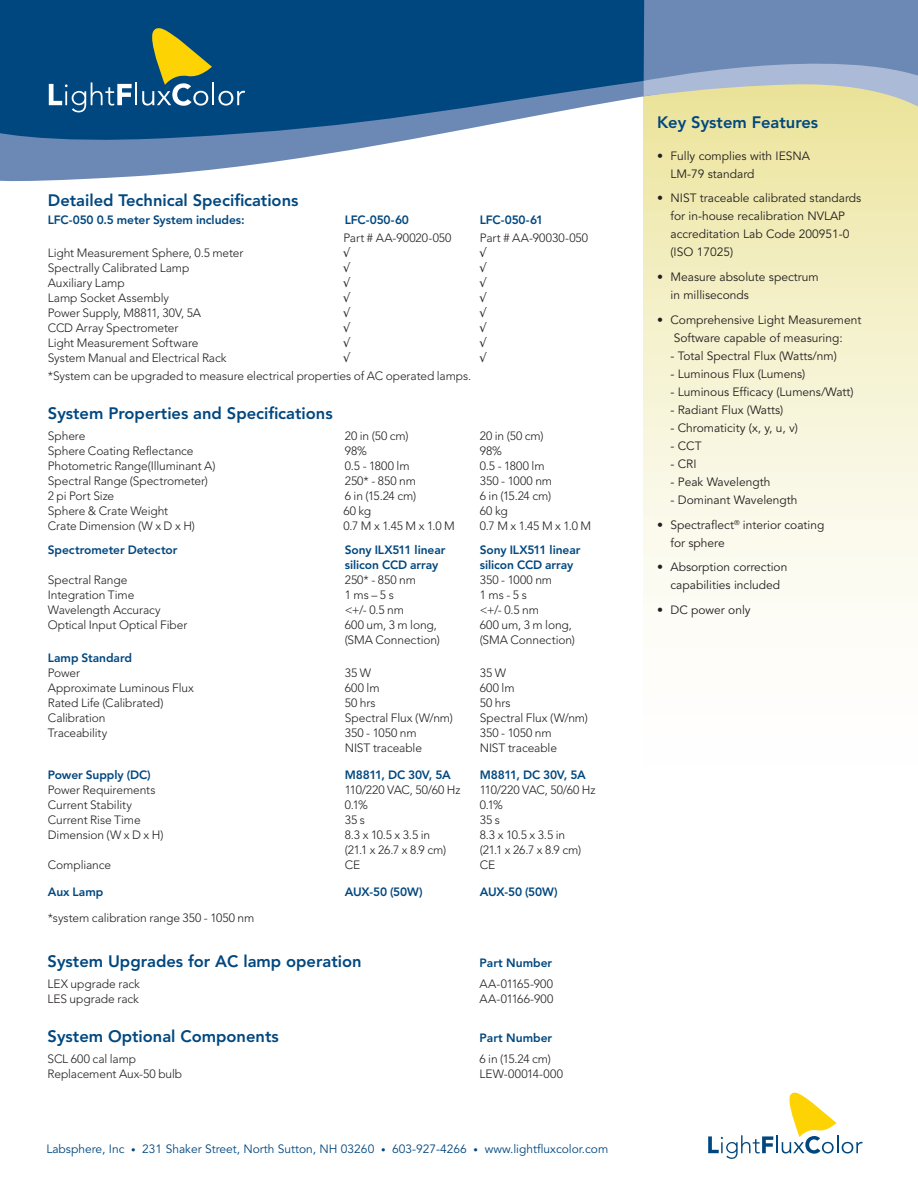
<style>
.page{position:relative;width:918px;height:1188px;background:#fff}
.page>*{position:absolute;margin:0;border:0;box-sizing:border-box;transform-origin:0 0}
.t1{font:800 16.5px "Avenir";color:#00477f}
.t2{font:300 12px "Avenir";letter-spacing:-.01em;color:#231f20}
.t3{font:12px/18px "Avenir";color:#231f20}
.t4{font:800 12px "Avenir";letter-spacing:-.005em;color:#00477f}
.t5{font:12px "Avenir";color:#00477f}
.t6{font:300 12px "Avenir";letter-spacing:.01em;color:#231f20}
.t7{font:300 12px "Avenir";letter-spacing:.02em;color:#231f20}
.s1{font-size:9px}
</style>
<div class="page">
<svg style="left:644px;top:185px;width:274px;height:419px;background:#f6f3d5"></svg>
<svg style="left:0;top:0;width:918px;height:185px"></svg>
<svg style="left:0;top:0;width:645px;height:145px;background:#1f5c8e"></svg>
<svg style="left:644px;top:43px;width:274px;height:72px;background:#aab6b5"></svg>
<svg style="left:708px;top:1093px;width:155px;height:66px"></svg>
<svg style="left:49px;top:82px;width:83px;height:30px"></svg>
<hr style="left:135px;top:82px;width:2px;height:23px;background:#fff">
<svg style="left:142px;top:28px;width:70px;height:78px;background:#668260"></svg>
<hr style="left:212px;top:82px;width:2px;height:23px;background:#fff">
<svg style="left:218px;top:91px;width:27px;height:15px"></svg>
<h1 class="t1" style="left:48px;top:191px;width:252px">Detailed Technical Specifications</h1>
<p class="t4" style="left:48px;top:213px;width:198px">LFC-050 0.5 meter System includes:</p>
<p class="t4" style="left:345px;top:213px;width:66px">LFC-050-60</p>
<p class="t4" style="left:480px;top:213px;width:65px">LFC-050-61</p>
<p class="t2" style="left:343px;top:231px;width:110px">Part # AA-90020-050</p>
<p class="t6" style="left:480px;top:231px;width:110px">Part # AA-90030-050</p>
<p class="t2" style="left:48px;top:246px;width:197px">Light Measurement Sphere, 0.5 meter</p>
<p class="t2" style="left:48px;top:261px;width:143px">Spectrally Calibrated Lamp</p>
<p class="t2" style="left:48px;top:276px;width:78px">Auxiliary Lamp</p>
<p class="t2" style="left:48px;top:291px;width:123px">Lamp Socket Assembly</p>
<p class="t2" style="left:48px;top:306px;width:155px">Power Supply, M8811, 30V, 5A</p>
<p class="t2" style="left:48px;top:321px;width:132px">CCD Array Spectrometer</p>
<p class="t2" style="left:48px;top:336px;width:152px">Light Measurement Software</p>
<p class="t2" style="left:48px;top:351px;width:180px">System Manual and Electrical Rack</p>
<p class="t2" style="left:48px;top:369px;width:425px">*System can be upgraded to measure electrical properties of AC operated lamps.</p>
<h1 class="t1" style="left:48px;top:404px;width:286px">System Properties and Specifications</h1>
<p class="t2" style="left:48px;top:429px;width:39px">Sphere</p>
<p class="t2" style="left:345px;top:429px;width:65px">20 in (50 cm)</p>
<p class="t2" style="left:480px;top:429px;width:65px">20 in (50 cm)</p>
<p class="t2" style="left:48px;top:444px;width:147px">Sphere Coating Reflectance</p>
<p class="t2" style="left:345px;top:444px;width:24px">98%</p>
<p class="t2" style="left:480px;top:444px;width:24px">98%</p>
<p class="t2" style="left:48px;top:459px;width:169px">Photometric Range(Illuminant A)</p>
<p class="t2" style="left:345px;top:459px;width:66px">0.5 - 1800 lm</p>
<p class="t2" style="left:480px;top:459px;width:66px">0.5 - 1800 lm</p>
<p class="t2" style="left:48px;top:474px;width:162px">Spectral Range (Spectrometer)</p>
<p class="t2" style="left:345px;top:474px;width:73px">250* - 850 nm</p>
<p class="t2" style="left:480px;top:474px;width:74px">350 - 1000 nm</p>
<p class="t2" style="left:48px;top:489px;width:68px">2 pi Port Size</p>
<p class="t2" style="left:345px;top:489px;width:73px">6 in (15.24 cm)</p>
<p class="t2" style="left:480px;top:489px;width:73px">6 in (15.24 cm)</p>
<p class="t2" style="left:48px;top:504px;width:122px">Sphere &amp; Crate Weight</p>
<p class="t2" style="left:343px;top:504px;width:29px">60 kg</p>
<p class="t2" style="left:480px;top:504px;width:29px">60 kg</p>
<p class="t2" style="left:48px;top:519px;width:149px">Crate Dimension (W x D x H)</p>
<p class="t2" style="left:343px;top:519px;width:113px">0.7 M x 1.45 M x 1.0 M</p>
<p class="t2" style="left:480px;top:519px;width:113px">0.7 M x 1.45 M x 1.0 M</p>
<p class="t4" style="left:48px;top:543px;width:131px">Spectrometer Detector</p>
<p class="t4" style="left:345px;top:543px;width:102px">Sony ILX511 linear</p>
<p class="t4" style="left:480px;top:543px;width:102px">Sony ILX511 linear</p>
<p class="t4" style="left:345px;top:558px;width:95px">silicon CCD array</p>
<p class="t4" style="left:480px;top:558px;width:95px">silicon CCD array</p>
<p class="t2" style="left:48px;top:573px;width:81px">Spectral Range</p>
<p class="t2" style="left:345px;top:573px;width:73px">250* - 850 nm</p>
<p class="t2" style="left:480px;top:573px;width:74px">350 - 1000 nm</p>
<p class="t2" style="left:48px;top:588px;width:88px">Integration Time</p>
<p class="t2" style="left:345px;top:588px;width:50px">1 ms – 5 s</p>
<p class="t2" style="left:480px;top:588px;width:48px">1 ms - 5 s</p>
<p class="t2" style="left:48px;top:603px;width:115px">Wavelength Accuracy</p>
<p class="t2" style="left:345px;top:603px;width:61px">&lt;+/- 0.5 nm</p>
<p class="t2" style="left:480px;top:603px;width:61px">&lt;+/- 0.5 nm</p>
<p class="t2" style="left:48px;top:618px;width:141px">Optical Input Optical Fiber</p>
<p class="t2" style="left:345px;top:618px;width:93px">600 um, 3 m long,</p>
<p class="t2" style="left:480px;top:618px;width:93px">600 um, 3 m long,</p>
<p class="t2" style="left:345px;top:633px;width:96px">(SMA Connection)</p>
<p class="t2" style="left:480px;top:633px;width:96px">(SMA Connection)</p>
<p class="t4" style="left:48px;top:651px;width:86px">Lamp Standard</p>
<p class="t2" style="left:48px;top:666px;width:34px">Power</p>
<p class="t2" style="left:345px;top:666px;width:28px">35 W</p>
<p class="t2" style="left:480px;top:666px;width:28px">35 W</p>
<p class="t2" style="left:48px;top:681px;width:148px">Approximate Luminous Flux</p>
<p class="t2" style="left:345px;top:681px;width:36px">600 lm</p>
<p class="t2" style="left:480px;top:681px;width:36px">600 lm</p>
<p class="t2" style="left:48px;top:696px;width:117px">Rated Life (Calibrated)</p>
<p class="t2" style="left:345px;top:696px;width:32px">50 hrs</p>
<p class="t2" style="left:480px;top:696px;width:32px">50 hrs</p>
<p class="t2" style="left:48px;top:711px;width:59px">Calibration</p>
<p class="t2" style="left:345px;top:711px;width:110px">Spectral Flux (W/nm)</p>
<p class="t2" style="left:480px;top:711px;width:110px">Spectral Flux (W/nm)</p>
<p class="t2" style="left:48px;top:726px;width:61px">Traceability</p>
<p class="t2" style="left:345px;top:726px;width:73px">350 - 1050 nm</p>
<p class="t2" style="left:480px;top:726px;width:73px">350 - 1050 nm</p>
<p class="t2" style="left:345px;top:741px;width:79px">NIST traceable</p>
<p class="t2" style="left:480px;top:741px;width:79px">NIST traceable</p>
<p class="t4" style="left:48px;top:768px;width:104px">Power Supply (DC)</p>
<p class="t4" style="left:345px;top:768px;width:107px">M8811, DC 30V, 5A</p>
<p class="t4" style="left:480px;top:768px;width:107px">M8811, DC 30V, 5A</p>
<p class="t2" style="left:48px;top:783px;width:109px">Power Requirements</p>
<p class="t2" style="left:345px;top:783px;width:117px">110/220 VAC, 50/60 Hz</p>
<p class="t2" style="left:480px;top:783px;width:117px">110/220 VAC, 50/60 Hz</p>
<p class="t2" style="left:48px;top:798px;width:86px">Current Stability</p>
<p class="t2" style="left:345px;top:798px;width:25px">0.1%</p>
<p class="t2" style="left:480px;top:798px;width:25px">0.1%</p>
<p class="t2" style="left:48px;top:813px;width:94px">Current Rise Time</p>
<p class="t2" style="left:345px;top:813px;width:22px">35 s</p>
<p class="t2" style="left:480px;top:813px;width:22px">35 s</p>
<p class="t2" style="left:48px;top:828px;width:117px">Dimension (W x D x H)</p>
<p class="t2" style="left:345px;top:828px;width:87px">8.3 x 10.5 x 3.5 in</p>
<p class="t2" style="left:480px;top:828px;width:87px">8.3 x 10.5 x 3.5 in</p>
<p class="t2" style="left:345px;top:843px;width:103px">(21.1 x 26.7 x 8.9 cm)</p>
<p class="t2" style="left:480px;top:843px;width:103px">(21.1 x 26.7 x 8.9 cm)</p>
<p class="t2" style="left:48px;top:858px;width:65px">Compliance</p>
<p class="t2" style="left:345px;top:858px;width:17px">CE</p>
<p class="t2" style="left:480px;top:858px;width:17px">CE</p>
<p class="t4" style="left:48px;top:885px;width:57px">Aux Lamp</p>
<p class="t4" style="left:345px;top:885px;width:79px">AUX-50 (50W)</p>
<p class="t4" style="left:480px;top:885px;width:79px">AUX-50 (50W)</p>
<p class="t2" style="left:48px;top:911px;width:208px">*system calibration range 350 - 1050 nm</p>
<h1 class="t1" style="left:48px;top:951px;width:316px">System Upgrades for AC lamp operation</h1>
<p class="t4" style="left:480px;top:955px;width:74px">Part Number</p>
<p class="t2" style="left:48px;top:977px;width:94px">LEX upgrade rack</p>
<p class="t2" style="left:480px;top:977px;width:75px">AA-01165-900</p>
<p class="t2" style="left:48px;top:992px;width:93px">LES upgrade rack</p>
<p class="t6" style="left:480px;top:992px;width:75px">AA-01166-900</p>
<h1 class="t1" style="left:48px;top:1026px;width:233px">System Optional Components</h1>
<p class="t4" style="left:480px;top:1030px;width:74px">Part Number</p>
<p class="t2" style="left:48px;top:1052px;width:90px">SCL 600 cal lamp</p>
<p class="t2" style="left:480px;top:1052px;width:73px">6 in (15.24 cm)</p>
<p class="t2" style="left:48px;top:1067px;width:136px">Replacement Aux-50 bulb</p>
<p class="t7" style="left:480px;top:1067px;width:85px">LEW-00014-000</p>
<p class="t5" style="left:46px;top:1142px;width:563px">Labsphere, Inc <span class="s1">•</span> 231 Shaker Street, North Sutton, NH 03260 <span class="s1">•</span> 603-927-4266 <span class="s1">•</span> www.lightfluxcolor.com</p>
<h1 class="t1" style="left:657px;top:113px;width:163px">Key System Features</h1>
<p class="t3" style="left:670px;top:147px;width:141px;text-indent:-14px">• Fully complies with IESNA<br>LM-79 standard</p>
<p class="t3" style="left:670px;top:190px;width:192px;text-indent:-14px">• NIST traceable calibrated standards for in-house recalibration NVLAP accreditation Lab Code 200951-0 (ISO 17025)</p>
<p class="t3" style="left:670px;top:268px;width:150px;text-indent:-14px">• Measure absolute spectrum in milliseconds</p>
<p class="t3" style="left:657px;top:311px;width:206px;text-align:center">• Comprehensive Light Measurement<br>Software capable of measuring:</p>
<p class="t3" style="left:670px;top:347px;width:168px">- Total Spectral Flux (Watts/nm)</p>
<p class="t3" style="left:670px;top:365px;width:136px">- Luminous Flux (Lumens)</p>
<p class="t3" style="left:670px;top:383px;width:185px">- Luminous Efficacy (Lumens/Watt)</p>
<p class="t3" style="left:670px;top:401px;width:114px">- Radiant Flux (Watts)</p>
<p class="t3" style="left:670px;top:419px;width:129px">- Chromaticity (x, y, u, v)</p>
<p class="t3" style="left:670px;top:437px;width:33px">- CCT</p>
<p class="t3" style="left:670px;top:455px;width:28px">- CRI</p>
<p class="t3" style="left:670px;top:473px;width:102px">- Peak Wavelength</p>
<p class="t3" style="left:670px;top:491px;width:129px">- Dominant Wavelength</p>
<p class="t3" style="left:671px;top:516px;width:155px;text-indent:-14px">• Spectraflect<sup>®</sup> interior coating for sphere</p>
<p class="t3" style="left:657px;top:559px;width:132px;text-align:center">• Absorption correction capabilities included</p>
<p class="t3" style="left:657px;top:601px;width:95px">• DC power only</p>
</div>
